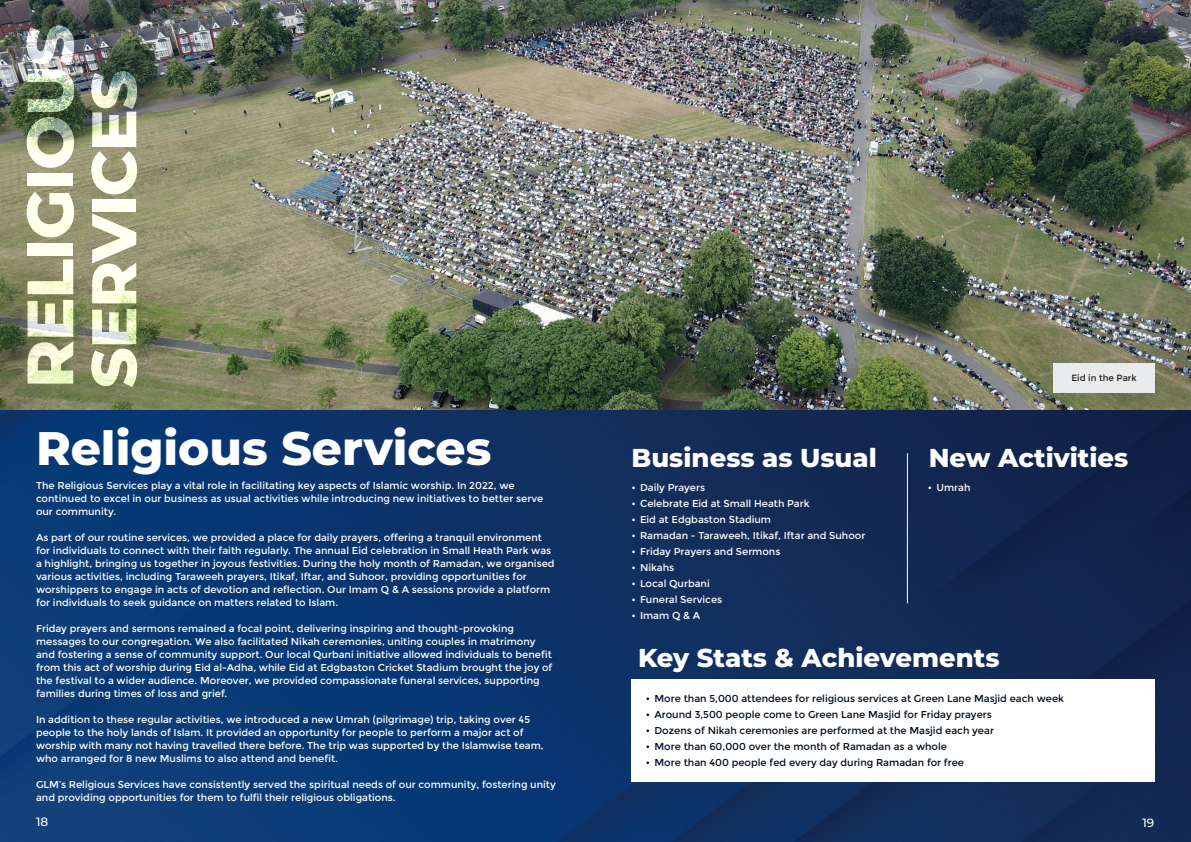
<style>
.page{position:relative;width:1191px;height:842px;background:#fff}
.page>*{position:absolute;margin:0;border:0;box-sizing:border-box;transform-origin:0 0}
.t1{font:800 65.1px "Montserrat";letter-spacing:-.02em;color:#fff}
.t2{font:800 62.8px "Montserrat";letter-spacing:-.02em;color:#fff}
.t3{font:800 47px "Montserrat";color:#fff}
.t4{font:800 25.9px "Montserrat";color:#fff}
.t5{font:500 12px "Montserrat";color:#fff}
.t6{font:10px/13px "Montserrat";color:#fff}
.t7{font:10px "Montserrat";color:#000a2c}
.t8{font:9px "Montserrat";color:#231f20}
</style>
<div class="page">
<img style="left:0;top:410px;width:1191px;height:432px">
<img style="left:0;top:0;width:1191px;height:410px">
<div style="left:631px;top:680px;width:524px;height:102px;background:#fff"></div>
<hr style="left:907px;top:453px;width:1px;height:150px;background:#fff">
<div style="left:1053px;top:363px;width:102px;height:29px;background:#e9eaeb"></div>
<h1 class="t1" style="left:7px;top:388px;width:365px;rotate:-90deg">RELIGIOUS</h1>
<h2 class="t2" style="left:72px;top:388px;width:320px;rotate:-90deg">SERVICES</h2>
<h3 class="t3" style="left:36px;top:417px;width:457px">Religious Services</h3>
<p class="t6" style="left:36px;top:479px;width:509px">The Religious Services play a vital role in facilitating key aspects of Islamic worship. In 2022, we continued to excel in our business as usual activities while introducing new initiatives to better serve our community.</p>
<p class="t6" style="left:36px;top:531px;width:520px">As part of our routine services, we provided a place for daily prayers, offering a tranquil environment for individuals to connect with their faith regularly. The annual Eid celebration in Small Heath Park was a highlight, bringing us together in joyous festivities. During the holy month of Ramadan, we organised various activities, including Taraweeh prayers, Itikaf, Iftar, and Suhoor, providing opportunities for worshippers to engage in acts of devotion and reflection. Our Imam Q &amp; A sessions provide a platform for individuals to seek guidance on matters related to Islam.</p>
<p class="t6" style="left:36px;top:622px;width:518px">Friday prayers and sermons remained a focal point, delivering inspiring and thought-provoking messages to our congregation. We also facilitated Nikah ceremonies, uniting couples in matrimony and fostering a sense of community support. Our local Qurbani initiative allowed individuals to benefit from this act of worship during Eid al-Adha, while Eid at Edgbaston Cricket Stadium brought the joy of the festival to a wider audience. Moreover, we provided compassionate funeral services, supporting families during times of loss and grief.</p>
<p class="t6" style="left:36px;top:713px;width:509px">In addition to these regular activities, we introduced a new Umrah (pilgrimage) trip, taking over 45 people to the holy lands of Islam. It provided an opportunity for people to perform a major act of worship with many not having travelled there before. The trip was supported by the Islamwise team, who arranged for 8 new Muslims to also attend and benefit.</p>
<p class="t6" style="left:36px;top:778px;width:521px">GLM’s Religious Services have consistently served the spiritual needs of our community, fostering unity and providing opportunities for them to fulfil their religious obligations.</p>
<p class="t5" style="left:36px;top:814px;width:14px">18</p>
<p class="t8" style="left:1071px;top:372px;width:67px">Eid in the Park</p>
<h3 class="t4" style="left:631px;top:441px;width:247px">Business as Usual</h3>
<h3 class="t4" style="left:928px;top:441px;width:201px">New Activities</h3>
<p class="t6" style="left:631px;top:481px;width:75px">• Daily Prayers</p>
<p class="t6" style="left:631px;top:497px;width:180px">• Celebrate Eid at Small Heath Park</p>
<p class="t6" style="left:631px;top:513px;width:141px">• Eid at Edgbaston Stadium</p>
<p class="t6" style="left:631px;top:529px;width:235px">• Ramadan - Taraweeh, Itikaf, Iftar and Suhoor</p>
<p class="t6" style="left:631px;top:545px;width:150px">• Friday Prayers and Sermons</p>
<p class="t6" style="left:631px;top:561px;width:44px">• Nikahs</p>
<p class="t6" style="left:631px;top:577px;width:80px">• Local Qurbani</p>
<p class="t6" style="left:631px;top:593px;width:92px">• Funeral Services</p>
<p class="t6" style="left:631px;top:609px;width:70px">• Imam Q &amp; A</p>
<p class="t6" style="left:928px;top:481px;width:44px">• Umrah</p>
<h3 class="t4" style="left:638px;top:641px;width:363px">Key Stats &amp; Achievements</h3>
<p class="t7" style="left:646px;top:692px;width:419px">• More than 5,000 attendees for religious services at Green Lane Masjid each week</p>
<p class="t7" style="left:646px;top:708px;width:347px">• Around 3,500 people come to Green Lane Masjid for Friday prayers</p>
<p class="t7" style="left:646px;top:724px;width:349px">• Dozens of Nikah ceremonies are performed at the Masjid each year</p>
<p class="t7" style="left:646px;top:740px;width:302px">• More than 60,000 over the month of Ramadan as a whole</p>
<p class="t7" style="left:646px;top:756px;width:320px">• More than 400 people fed every day during Ramadan for free</p>
<p class="t5" style="left:1142px;top:814px;width:13px">19</p>
</div>
